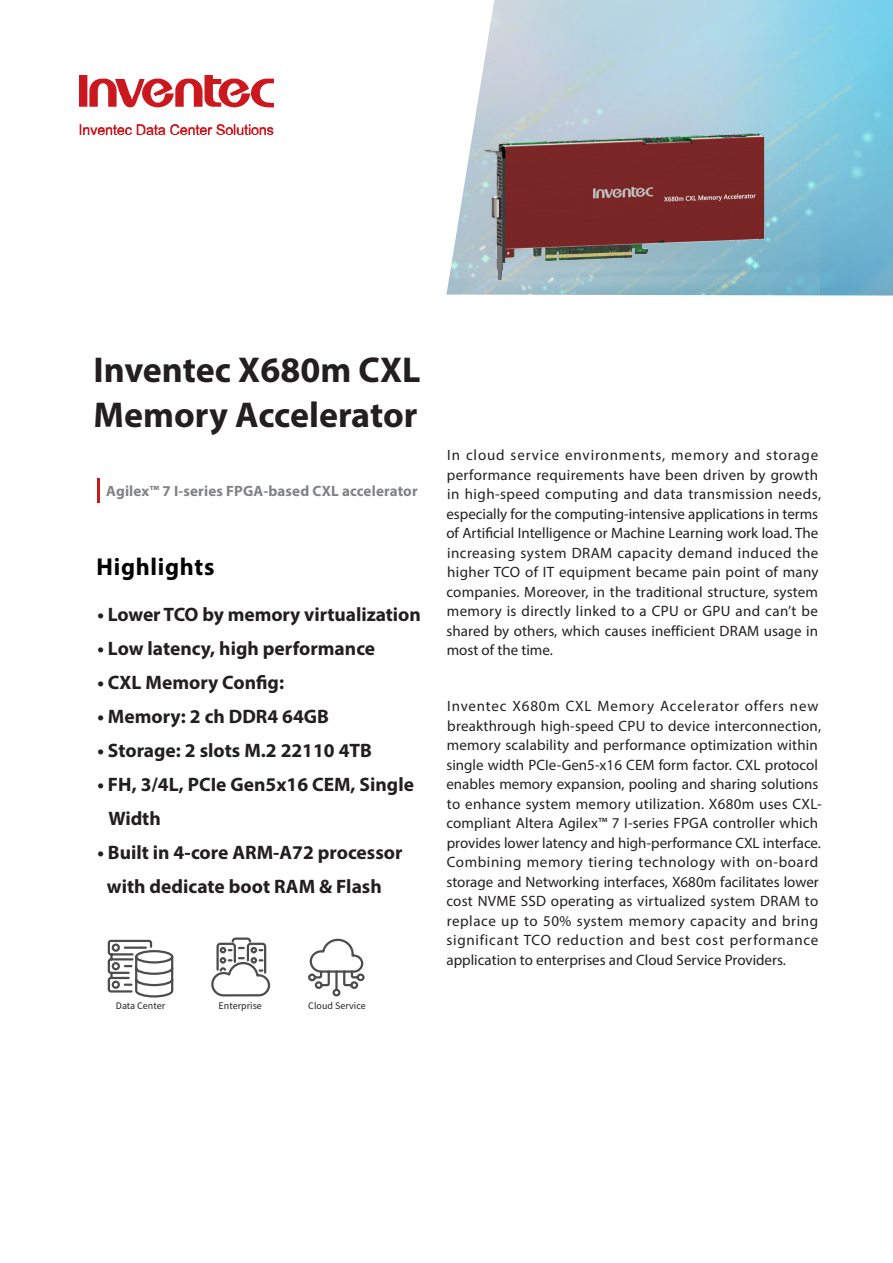
<style>
.page{position:relative;width:893px;height:1263px;background:#fff}
.page>*{position:absolute;margin:0;border:0;box-sizing:border-box;transform-origin:0 0}
.t1{font:700 36px/45px "Myriad Pro";color:#231f20}
.t2{font:700 24.45px "Myriad Pro";letter-spacing:.03em;color:#000}
.t3{font:700 19.5px "Myriad Pro";color:#231f20}
.t4{font:15px/19.5px "Myriad Pro";letter-spacing:.015em;color:#231f20}
.t5{font:700 15px "Myriad Pro";letter-spacing:.01em;color:#808285}
.t6{font:9px "Source Han Sans HC";color:#231f20}
</style>
<div class="page">
<img style="left:80px;top:76px;width:194px;height:59px">
<hr style="left:97px;top:478px;width:3px;height:25px;background:#cb181e">
<img style="left:475px;top:0;width:418px;height:296px">
<img style="left:446px;top:120px;width:373px;height:176px">
<svg style="left:107px;top:939px;width:67px;height:59px"></svg>
<svg style="left:308px;top:938px;width:57px;height:59px"></svg>
<svg style="left:211px;top:937px;width:60px;height:60px"></svg>
<p class="t1" style="left:94px;top:346px;width:328px">Inventec X680m CXL<br>Memory Accelerator</p>
<p class="t5" style="left:106px;top:481px;width:313px">Agilex™ 7 I-series FPGA-based CXL accelerator</p>
<p class="t2" style="left:96px;top:551px;width:120px">Highlights</p>
<p class="t3" style="left:97px;top:602px;width:325px">• Lower TCO by memory virtualization</p>
<p class="t3" style="left:97px;top:636px;width:279px">• Low latency, high performance</p>
<p class="t3" style="left:97px;top:670px;width:188px">• CXL Memory Config:</p>
<p class="t3" style="left:97px;top:704px;width:233px">• Memory: 2 ch DDR4 64GB</p>
<p class="t3" style="left:97px;top:738px;width:276px">• Storage: 2 slots M.2 22110 4TB</p>
<p class="t3" style="left:97px;top:772px;width:318px">• FH, 3/4L, PCIe Gen5x16 CEM, Single</p>
<p class="t3" style="left:109px;top:806px;width:54px">Width</p>
<p class="t3" style="left:97px;top:840px;width:307px">• Built in 4-core ARM-A72 processor</p>
<p class="t3" style="left:107px;top:874px;width:276px">with dedicate boot RAM &amp; Flash</p>
<p class="t6" style="left:116px;top:1000px;width:51px">Data Center</p>
<p class="t6" style="left:219px;top:1000px;width:45px">Enterprise</p>
<p class="t6" style="left:308px;top:1000px;width:59px">Cloud Service</p>
<p class="t4" style="left:446px;top:445px;width:376px">In cloud service environments, memory and storage performance requirements have been driven by growth in high-speed computing and data transmission needs, especially for the computing-intensive applications in terms of Artificial Intelligence or Machine Learning work load. The increasing system DRAM capacity demand induced the higher TCO of IT equipment became pain point of many companies. Moreover, in the traditional structure, system memory is directly linked to a CPU or GPU and can’t be shared by others, which causes inefficient DRAM usage in most of the time.</p>
<p class="t4" style="left:446px;top:696px;width:377px">Inventec X680m CXL Memory Accelerator offers new breakthrough high-speed CPU to device interconnection, memory scalability and performance optimization within single width PCIe-Gen5-x16 CEM form factor. CXL protocol enables memory expansion, pooling and sharing solutions to enhance system memory utilization. X680m uses CXL&shy;compliant Altera Agilex™ 7 I-series FPGA controller which provides lower latency and high-performance CXL interface.<br>Combining memory tiering technology with on-board storage and Networking interfaces, X680m facilitates lower cost NVME SSD operating as virtualized system DRAM to replace up to 50% system memory capacity and bring significant TCO reduction and best cost performance application to enterprises and Cloud Service Providers.</p>
</div>
